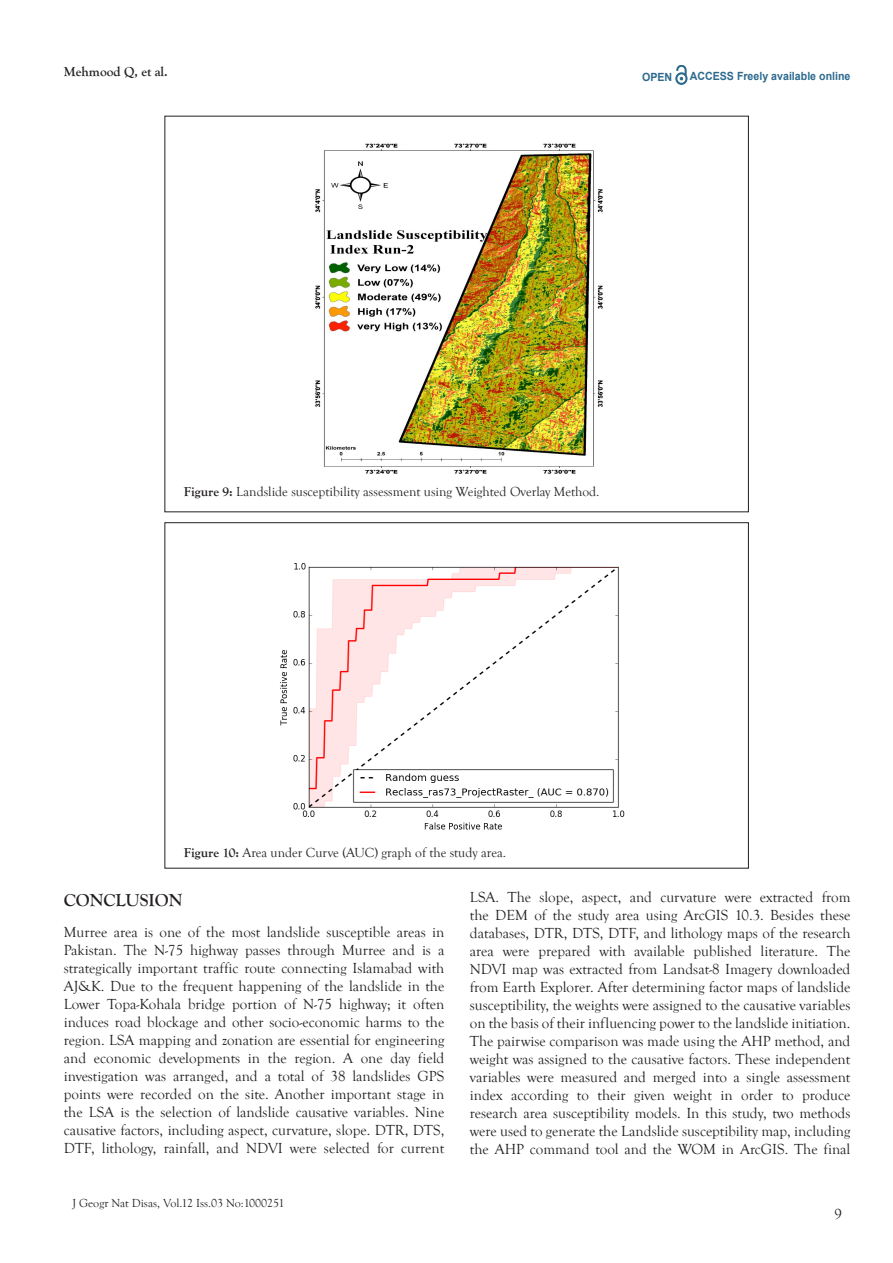
<style>
.page{position:relative;width:893px;height:1263px;background:#fff}
.page>*{position:absolute;margin:0;border:0;box-sizing:border-box;transform-origin:0 0}
.t1{font:700 18px "Goudy Old Style T";color:#231f20}
.t2{font:15px/18px "Goudy Old Style T";color:#231f20;text-align:justify}
.t3{font:13.5px "Goudy Old Style T";color:#231f20}
.t4{font:700 13.5px "Goudy Old Style T";color:#231f20}
.t5{font:12px "Goudy Old Style T";color:#231f20}
.t6{font:700 11.25px "Arial";color:#2d6a8e;scale:.94 1}
.s1{font-weight:700}
</style>
<div class="page">
<svg style="left:675px;top:65px;width:12px;height:20px"></svg>
<img style="left:315px;top:143px;width:288px;height:331px">
<img style="left:280px;top:563px;width:345px;height:267px">
<p class="t4" style="left:64px;top:64px;width:106px">Mehmood Q, et al.</p>
<p class="t6" style="left:642px;top:70px;width:34px">OPEN</p>
<p class="t6" style="left:690px;top:69px;width:172px">ACCESS Freely available online</p>
<p class="t3" style="left:184px;top:484px;width:417px"><span class="s1">Figure 9:</span> Landslide susceptibility assessment using Weighted Overlay Method.</p>
<p class="t3" style="left:184px;top:845px;width:324px"><span class="s1">Figure 10:</span> Area under Curve (AUC) graph of the study area.</p>
<p class="t1" style="left:64px;top:890px;width:120px">CONCLUSION</p>
<p class="t2" style="left:64px;top:923px;width:382px">Murree area is one of the most landslide susceptible areas in Pakistan. The N-75 highway passes through Murree and is a strategically important traffic route connecting Islamabad with AJ&amp;K. Due to the frequent happening of the landslide in the Lower Topa-Kohala bridge portion of N-75 highway; it often induces road blockage and other socio-economic harms to the region. LSA mapping and zonation are essential for engineering and economic developments in the region. A one day field investigation was arranged, and a total of 38 landslides GPS points were recorded on the site. Another important stage in the LSA is the selection of landslide causative variables. Nine causative factors, including aspect, curvature, slope. DTR, DTS, DTF, lithology, rainfall, and NDVI were selected for current</p>
<p class="t5" style="left:73px;top:1196px;width:213px">J Geogr Nat Disas, Vol.12 Iss.03 No:1000251</p>
<p class="t2" style="left:470px;top:888px;width:382px">LSA. The slope, aspect, and curvature were extracted from the DEM of the study area using ArcGIS 10.3. Besides these databases, DTR, DTS, DTF, and lithology maps of the research area were prepared with available published literature. The NDVI map was extracted from Landsat-8 Imagery downloaded from Earth Explorer. After determining factor maps of landslide susceptibility, the weights were assigned to the causative variables on the basis of their influencing power to the landslide initiation.<br>The pairwise comparison was made using the AHP method, and weight was assigned to the causative factors. These independent variables were measured and merged into a single assessment index according to their given weight in order to produce research area susceptibility models. In this study, two methods were used to generate the Landslide susceptibility map, including the AHP command tool and the WOM in ArcGIS. The final</p>
<p class="t2" style="left:834px;top:1205px;width:9px">9</p>
</div>
